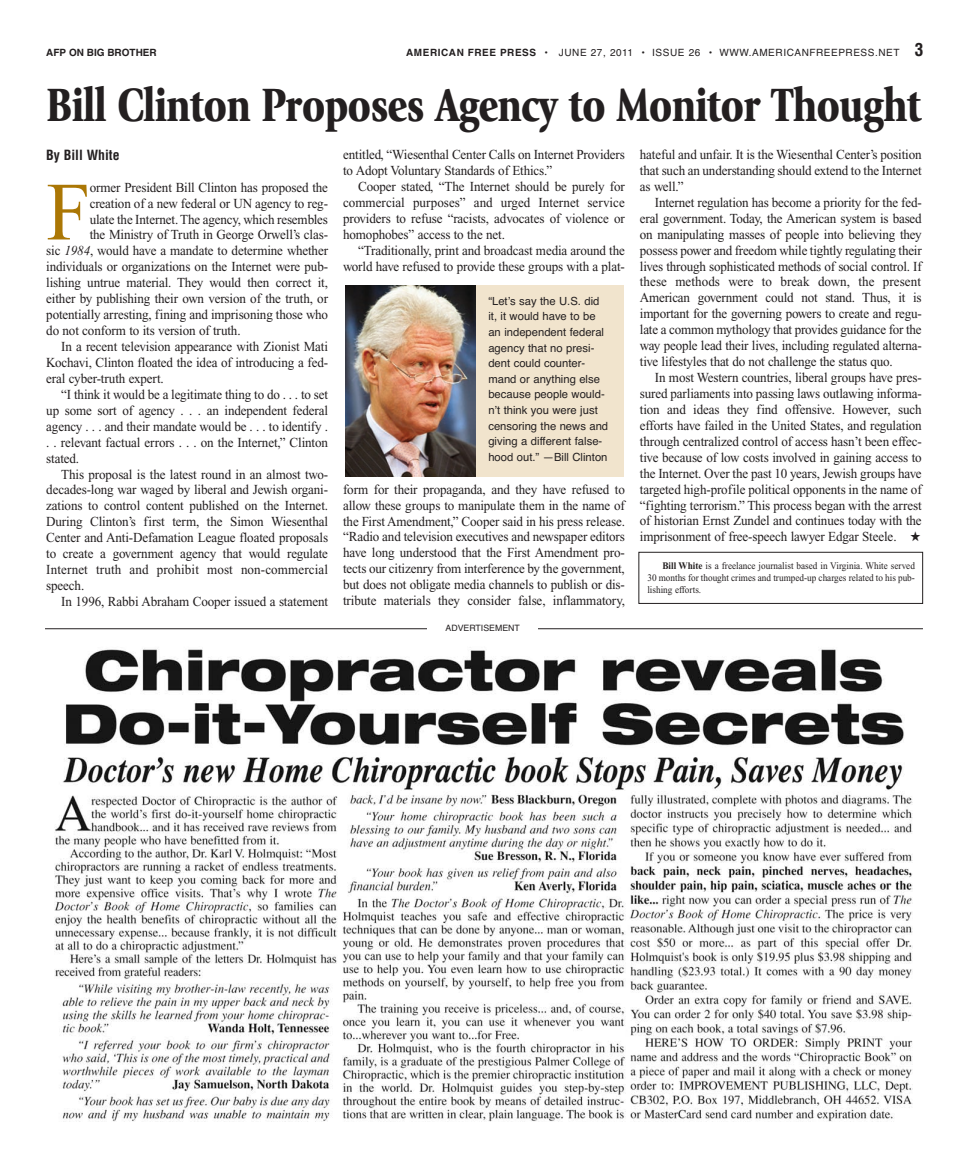
<style>
.page{position:relative;width:968px;height:1170px;background:#fff}
.page>*{position:absolute;margin:0;border:0;box-sizing:border-box;transform-origin:0 0}
.t1{font:82.62px "Times New Roman";color:#ab7705;scale:.95 1}
.t2{font:900 48.75px "Giovanni";letter-spacing:-.02em;color:#231f20;scale:.8 1}
.t3{font:13.75px/15.9px "Times New Roman";letter-spacing:-.01em;color:#231f20;text-align:justify;scale:.95 1}
.t4{font:13.75px "Times New Roman";letter-spacing:.01em;color:#231f20;scale:.95 1}
.t5{font:700 condensed 13.75px "Helvetica";color:#231f20}
.t6{font:11.25px/15.6px "Helvetica";color:#231f20}
.t7{font:10px/12px "Times New Roman";color:#231f20;text-align:justify;scale:.92 1}
.t8{font:10px "Helvetica";letter-spacing:.055em;color:#231f20}
.t9{font:700 10px "Helvetica";color:#231f20}
.t10{font:8.75px "Helvetica";color:#231f20}
.s1{font-weight:700}
.s2{font-weight:700;font-stretch:condensed;font-size:17.5px}
.s3{font-style:italic}
</style>
<div class="page">
<img style="left:55px;top:648px;width:858px;height:473px">
<hr style="left:45px;top:628px;width:877px;height:1px;background:#231f20">
<div style="left:428px;top:623px;width:110px;height:16px;background:#fff"></div>
<div style="left:638px;top:552px;width:284px;height:52px;border:1px solid #231f20"></div>
<div style="left:345px;top:285px;width:279px;height:191px;background:#f1e4cd"></div>
<img style="left:345px;top:285px;width:130px;height:191px">
<p class="t9" style="left:46px;top:48px;width:112px">AFP ON BIG BROTHER</p>
<p class="t8" style="left:406px;top:46px;width:519px"><span class="s1">AMERICAN FREE PRESS</span> • JUNE 27, 2011 • ISSUE 26 • WWW.AMERICANFREEPRESS.NET <span class="s2">3</span></p>
<h2 class="t2" style="left:47px;top:86px;width:1094px">Bill Clinton Proposes Agency to Monitor Thought</h2>
<p class="t5" style="left:46px;top:147px;width:75px">By Bill White</p>
<h1 class="t1" style="left:46px;top:182px;width:47px">F</h1>
<p class="t3" style="left:90px;top:180px;width:252px">ormer President Bill Clinton has proposed the</p>
<p class="t3" style="left:90px;top:196px;width:252px">creation of a new federal or UN agency to reg-</p>
<p class="t3" style="left:90px;top:212px;width:252px">ulate the Internet. The agency, which resembles</p>
<p class="t3" style="left:90px;top:228px;width:252px">the Ministry of Truth in George Orwell’s clas-</p>
<p class="t3" style="left:46px;top:244px;width:298px">sic <span class="s3">1984</span>, would have a mandate to determine whether</p>
<p class="t3" style="left:46px;top:260px;width:298px">individuals or organizations on the Internet were pub-</p>
<p class="t3" style="left:46px;top:276px;width:298px">lishing untrue material. They would then correct it,</p>
<p class="t3" style="left:46px;top:292px;width:298px">either by publishing their own version of the truth, or</p>
<p class="t3" style="left:46px;top:308px;width:298px">potentially arresting, fining and imprisoning those who</p>
<p class="t3" style="left:46px;top:324px;width:206px">do not conform to its version of truth.</p>
<p class="t3" style="left:61px;top:340px;width:282px">In a recent television appearance with Zionist Mati</p>
<p class="t3" style="left:46px;top:356px;width:298px">Kochavi, Clinton floated the idea of introducing a fed-</p>
<p class="t3" style="left:46px;top:372px;width:125px">eral cyber-truth expert.</p>
<p class="t3" style="left:61px;top:388px;width:282px">“I think it would be a legitimate thing to do . . . to set</p>
<p class="t3" style="left:46px;top:404px;width:298px">up some sort of agency . . . an independent federal</p>
<p class="t3" style="left:46px;top:419px;width:298px">agency . . . and their mandate would be . . . to identify .</p>
<p class="t3" style="left:46px;top:435px;width:298px">. . relevant factual errors . . . on the Internet,” Clinton</p>
<p class="t3" style="left:46px;top:451px;width:36px">stated.</p>
<p class="t3" style="left:61px;top:467px;width:282px">This proposal is the latest round in an almost two-</p>
<p class="t3" style="left:46px;top:483px;width:298px">decades-long war waged by liberal and Jewish organi-</p>
<p class="t3" style="left:46px;top:499px;width:298px">zations to control content published on the Internet.</p>
<p class="t3" style="left:46px;top:515px;width:298px">During Clinton’s first term, the Simon Wiesenthal</p>
<p class="t3" style="left:46px;top:531px;width:298px">Center and Anti-Defamation League floated proposals</p>
<p class="t3" style="left:46px;top:547px;width:298px">to create a government agency that would regulate</p>
<p class="t4" style="left:46px;top:565px;width:298px">Internet truth and prohibit most non-commercial</p>
<p class="t3" style="left:46px;top:579px;width:42px">speech.</p>
<p class="t3" style="left:61px;top:595px;width:282px">In 1996, Rabbi Abraham Cooper issued a statement</p>
<p class="t3" style="left:343px;top:148px;width:298px">entitled, “Wiesenthal Center Calls on Internet Providers to Adopt Voluntary Standards of Ethics.”</p>
<p class="t3" style="left:343px;top:180px;width:298px;text-indent:15px">Cooper stated, “The Internet should be purely for commercial purposes” and urged Internet service providers to refuse “racists, advocates of violence or homophobes” access to the net.</p>
<p class="t3" style="left:343px;top:243px;width:298px;text-align:right">“Traditionally, print and broadcast media around the world have refused to provide these groups with a plat-</p>
<p class="t6" style="left:488px;top:293px;width:121px">“Letʼs say the U.S. did it, it would have to be an independent federal agency that no presi&shy;dent could counter&shy;mand or anything else because people would&shy;nʼt think you were just censoring the news and giving a different false&shy;hood out.” —Bill Clinton</p>
<p class="t3" style="left:343px;top:482px;width:298px">form for their propaganda, and they have refused to allow these groups to manipulate them in the name of the First Amendment,” Cooper said in his press release. “Radio and television executives and newspaper editors have long understood that the First Amendment pro&shy;tects our citizenry from interference by the government, but does not obligate media channels to publish or dis&shy;tribute materials they consider false, inflammatory,</p>
<p class="t10" style="left:445px;top:623px;width:76px">ADVERTISEMENT</p>
<p class="t3" style="left:640px;top:148px;width:298px">hateful and unfair. It is the Wiesenthal Center’s position that such an understanding should extend to the Internet as well.”</p>
<p class="t3" style="left:640px;top:196px;width:298px;text-indent:15px">Internet regulation has become a priority for the fed&shy;eral government. Today, the American system is based on manipulating masses of people into believing they possess power and freedom while tightly regulating their lives through sophisticated methods of social control. If these methods were to break down, the present American government could not stand. Thus, it is important for the governing powers to create and regu&shy;late a common mythology that provides guidance for the way people lead their lives, including regulated alterna&shy;tive lifestyles that do not challenge the status quo.</p>
<p class="t3" style="left:640px;top:371px;width:298px;text-indent:15px">In most Western countries, liberal groups have pres&shy;sured parliaments into passing laws outlawing informa&shy;tion and ideas they find offensive. However, such efforts have failed in the United States, and regulation through centralized control of access hasn’t been effec&shy;tive because of low costs involved in gaining access to the Internet. Over the past 10 years, Jewish groups have targeted high-profile political opponents in the name of “fighting terrorism.” This process began with the arrest of historian Ernst Zundel and continues today with the imprisonment of free-speech lawyer Edgar Steele. ★</p>
<p class="t7" style="left:647px;top:561px;width:292px;text-indent:15px"><span class="s1">Bill White</span> is a freelance journalist based in Virginia. White served 30 months for thought crimes and trumped-up charges related to his pub&shy;lishing efforts.</p>
</div>
